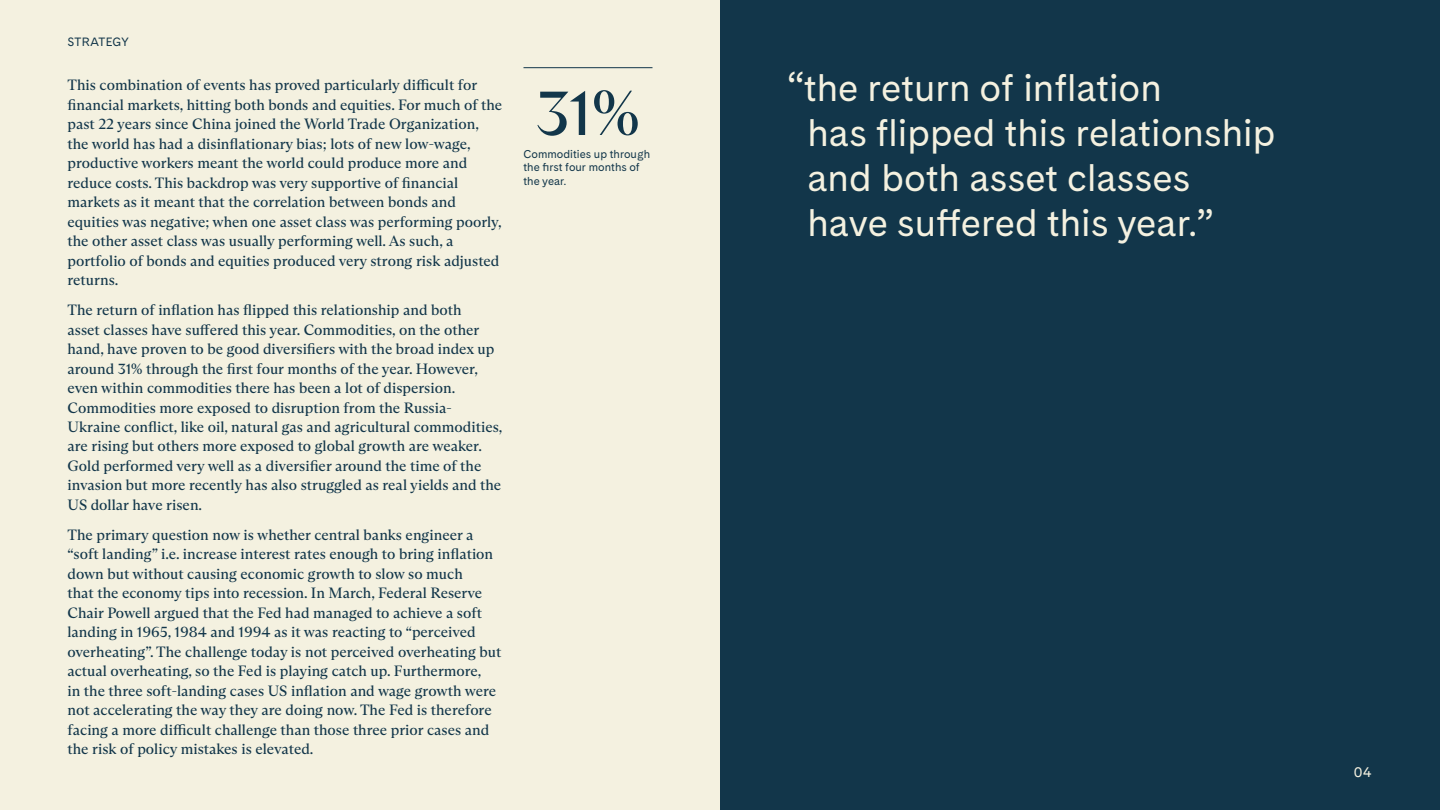
<style>
.page{position:relative;width:1440px;height:810px;background:#f4f1e0}
.page>*{position:absolute;margin:0;border:0;box-sizing:border-box;transform-origin:0 0}
.t1{font:63.75px "ABC Arizona Serif";color:#12364a}
.t2{font:37.5px/45px "Cadiz";color:#f4f1e0}
.t3{font:15px/19.5px "ABC Arizona Text";color:#12364a}
.t4{font:14.1px "Cadiz";color:#f4f1e0}
.t5{font:12px "Cadiz";letter-spacing:.01em;color:#12364a}
.t6{font:11.25px/13.5px "Cadiz";color:#12364a}
</style>
<div class="page">
<div style="left:720px;top:0;width:720px;height:810px;background:#12364a"></div>
<hr style="left:524px;top:68px;width:128px;height:1px;background:#12364a">
<p class="t5" style="left:68px;top:33px;width:63px">STRATEGY</p>
<p class="t3" style="left:68px;top:75px;width:436px">This combination of events has proved particularly difficult for financial markets, hitting both bonds and equities. For much of the past 22 years since China joined the World Trade Organization, the world has had a disinflationary bias; lots of new low-wage, productive workers meant the world could produce more and reduce costs. This backdrop was very supportive of financial markets as it meant that the correlation between bonds and equities was negative; when one asset class was performing poorly, the other asset class was usually performing well. As such, a portfolio of bonds and equities produced very strong risk adjusted returns.</p>
<p class="t3" style="left:68px;top:300px;width:437px">The return of inflation has flipped this relationship and both<br>asset classes have suffered this year. Commodities, on the other hand, have proven to be good diversifiers with the broad index up around 31% through the first four months of the year. However, even within commodities there has been a lot of dispersion.<br>Commodities more exposed to disruption from the Russia-Ukraine conflict, like oil, natural gas and agricultural commodities, are rising but others more exposed to global growth are weaker.<br>Gold performed very well as a diversifier around the time of the invasion but more recently has also struggled as real yields and the US dollar have risen.</p>
<p class="t3" style="left:68px;top:525px;width:435px">The primary question now is whether central banks engineer a “soft landing” i.e. increase interest rates enough to bring inflation down but without causing economic growth to slow so much<br>that the economy tips into recession. In March, Federal Reserve Chair Powell argued that the Fed had managed to achieve a soft landing in 1965, 1984 and 1994 as it was reacting to “perceived overheating”. The challenge today is not perceived overheating but actual overheating, so the Fed is playing catch up. Furthermore,<br>in the three soft-landing cases US inflation and wage growth were not accelerating the way they are doing now. The Fed is therefore facing a more difficult challenge than those three prior cases and the risk of policy mistakes is elevated.</p>
<h1 class="t1" style="left:536px;top:77px;width:106px">31%</h1>
<p class="t6" style="left:524px;top:147px;width:128px">Commodities up through the first four months of the year.</p>
<h2 class="t2" style="left:807px;top:65px;width:470px;text-indent:-20px">“the return of inflation<br>has flipped this relationship and both asset classes have suffered this year.”</h2>
<p class="t4" style="left:1354px;top:762px;width:19px">04</p>
</div>
